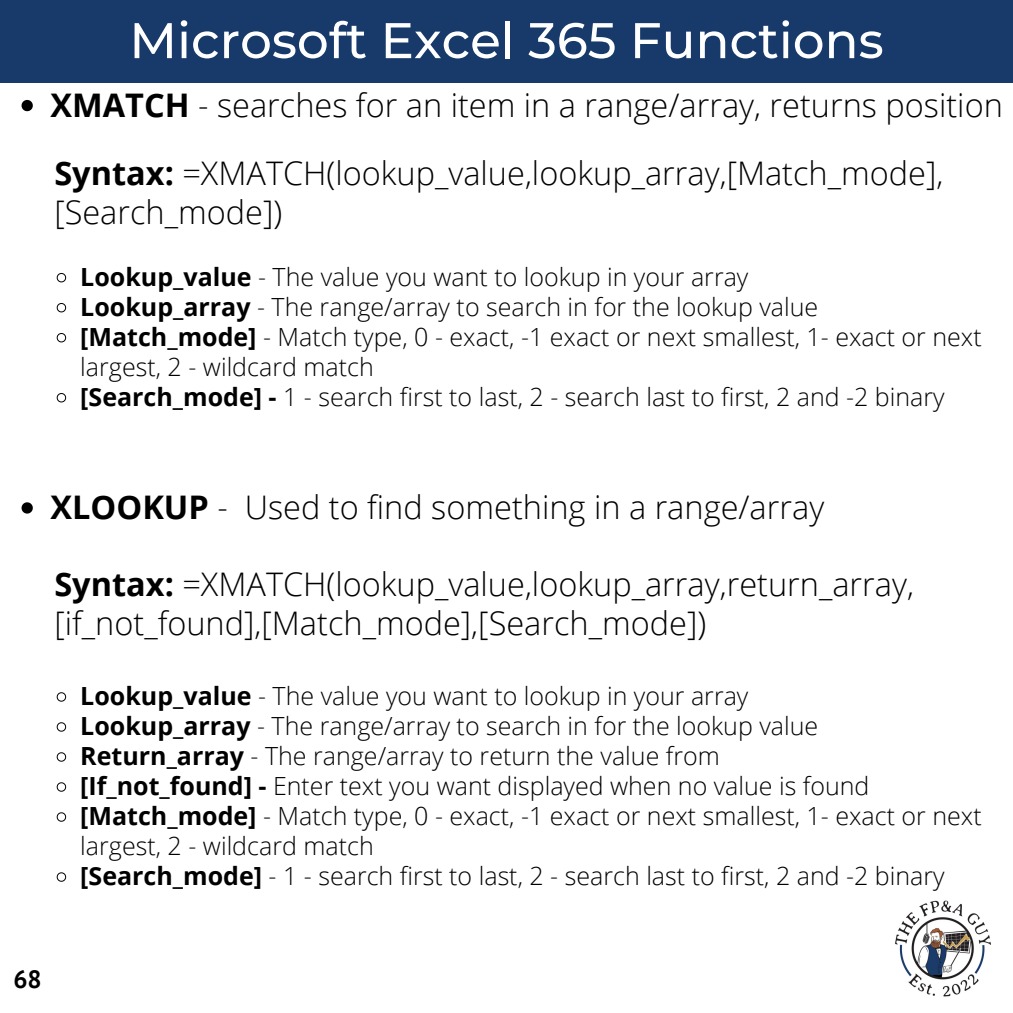
<style>
.page{position:relative;width:1013px;height:1013px;background:#fff}
.page>*{position:absolute;margin:0;border:0;box-sizing:border-box;transform-origin:0 0}
.t1{font:500 50px "Montserrat";color:#fff}
.t2{font:300 32.5px "Open Sans";color:#000}
.t3{font:300 25px/30px "Open Sans";color:#000}
.t4{font:700 25px "PT Sans";color:#000}
.s1{font-weight:700}
</style>
<div class="page">
<div style="left:0;top:0;width:1012px;height:83px;background:#173a6a"></div>
<svg style="left:22px;top:100px;width:11px;height:11px"></svg>
<svg style="left:56px;top:273px;width:11px;height:10px"></svg>
<svg style="left:56px;top:303px;width:11px;height:10px"></svg>
<svg style="left:56px;top:333px;width:11px;height:10px"></svg>
<svg style="left:56px;top:393px;width:11px;height:10px"></svg>
<svg style="left:22px;top:502px;width:11px;height:11px"></svg>
<svg style="left:56px;top:692px;width:11px;height:10px"></svg>
<svg style="left:56px;top:722px;width:11px;height:10px"></svg>
<svg style="left:56px;top:752px;width:11px;height:10px"></svg>
<svg style="left:56px;top:782px;width:11px;height:10px"></svg>
<svg style="left:56px;top:812px;width:11px;height:10px"></svg>
<svg style="left:56px;top:872px;width:11px;height:10px"></svg>
<img style="left:895px;top:900px;width:96px;height:97px">
<p class="t1" style="left:129px;top:10px;width:755px">Microsoft Excel 365 Functions</p>
<p class="t2" style="left:51px;top:82px;width:953px"><span class="s1">XMATCH</span> - searches for an item in a range/array, returns position</p>
<p class="t2" style="left:54px;top:151px;width:890px"><span class="s1">Syntax:</span> =XMATCH(lookup_value,lookup_array,[Match_mode],</p>
<p class="t2" style="left:54px;top:189px;width:229px">[Search_mode])</p>
<p class="t3" style="left:80px;top:261px;width:669px"><span class="s1">Lookup_value</span> - The value you want to lookup in your array</p>
<p class="t3" style="left:80px;top:291px;width:739px"><span class="s1">Lookup_array</span> - The range/array to search in for the lookup value</p>
<p class="t3" style="left:80px;top:321px;width:902px"><span class="s1">[Match_mode]</span> - Match type, 0 - exact, -1 exact or next smallest, 1- exact or next largest, 2 - wildcard match</p>
<p class="t3" style="left:80px;top:381px;width:865px"><span class="s1">[Search_mode] -</span> 1 - search first to last, 2 - search last to first, 2 and -2 binary</p>
<p class="t2" style="left:51px;top:484px;width:775px"><span class="s1">XLOOKUP</span> - Used to find something in a range/array</p>
<p class="t2" style="left:54px;top:561px;width:861px"><span class="s1">Syntax:</span> =XMATCH(lookup_value,lookup_array,return_array,</p>
<p class="t2" style="left:54px;top:600px;width:653px">[if_not_found],[Match_mode],[Search_mode])</p>
<p class="t3" style="left:80px;top:680px;width:669px"><span class="s1">Lookup_value</span> - The value you want to lookup in your array</p>
<p class="t3" style="left:80px;top:710px;width:739px"><span class="s1">Lookup_array</span> - The range/array to search in for the lookup value</p>
<p class="t3" style="left:80px;top:740px;width:641px"><span class="s1">Return_array</span> - The range/array to return the value from</p>
<p class="t3" style="left:80px;top:770px;width:790px"><span class="s1">[If_not_found] -</span> Enter text you want displayed when no value is found</p>
<p class="t3" style="left:80px;top:800px;width:902px"><span class="s1">[Match_mode]</span> - Match type, 0 - exact, -1 exact or next smallest, 1- exact or next largest, 2 - wildcard match</p>
<p class="t3" style="left:80px;top:860px;width:865px"><span class="s1">[Search_mode]</span> - 1 - search first to last, 2 - search last to first, 2 and -2 binary</p>
<p class="t4" style="left:13px;top:962px;width:30px">68</p>
</div>
